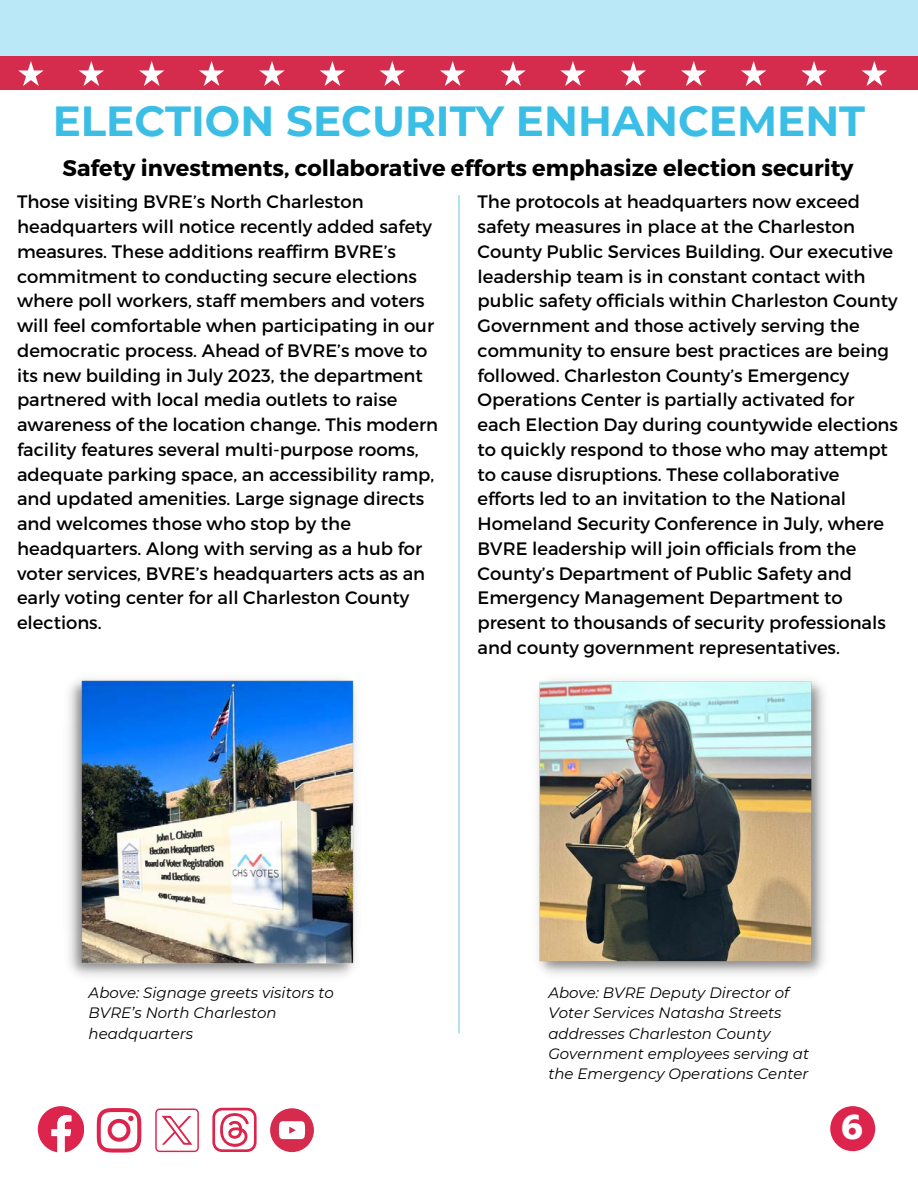
<style>
.page{position:relative;width:918px;height:1188px;background:#fff}
.page>*{position:absolute;margin:0;border:0;box-sizing:border-box;transform-origin:0 0}
.t1{font:700 42px "Montserrat";color:#3bbee6}
.t2{font:700 34.2px "Prompt";color:#fff}
.t3{font:700 22.5px "Montserrat";color:#000}
.t4{font:18px/24.8px "Montserrat";color:#000}
.t5{font:italic 15px/20.2px "Montserrat";color:#000}
</style>
<div class="page">
<div style="left:0;top:0;width:918px;height:61px;background:#bae8f6"></div>
<div style="left:0;top:56px;width:918px;height:34px;background:#d52b4d"></div>
<svg style="left:18px;top:61px;width:26px;height:25px"></svg>
<svg style="left:79px;top:61px;width:25px;height:25px"></svg>
<svg style="left:139px;top:61px;width:25px;height:25px"></svg>
<svg style="left:199px;top:61px;width:25px;height:25px"></svg>
<svg style="left:259px;top:61px;width:26px;height:25px"></svg>
<svg style="left:320px;top:61px;width:25px;height:25px"></svg>
<svg style="left:380px;top:61px;width:25px;height:25px"></svg>
<svg style="left:440px;top:61px;width:25px;height:25px"></svg>
<svg style="left:500px;top:61px;width:26px;height:25px"></svg>
<svg style="left:560px;top:61px;width:26px;height:25px"></svg>
<svg style="left:621px;top:61px;width:25px;height:25px"></svg>
<svg style="left:681px;top:61px;width:25px;height:25px"></svg>
<svg style="left:741px;top:61px;width:25px;height:25px"></svg>
<svg style="left:801px;top:61px;width:26px;height:25px"></svg>
<svg style="left:862px;top:61px;width:25px;height:25px"></svg>
<div style="left:830px;top:1106px;width:45px;height:45px;background:#dc244c;border-radius:50%"></div>
<svg style="left:97px;top:1108px;width:44px;height:45px"></svg>
<svg style="left:38px;top:1106px;width:46px;height:46px"></svg>
<svg style="left:155px;top:1109px;width:44px;height:43px"></svg>
<svg style="left:212px;top:1108px;width:44px;height:44px"></svg>
<svg style="left:270px;top:1108px;width:44px;height:44px"></svg>
<hr style="left:458px;top:195px;width:2px;height:838px;background:#76cce9">
<img style="left:69px;top:679px;width:287px;height:298px">
<img style="left:537px;top:679px;width:288px;height:296px">
<h1 class="t1" style="left:53px;top:95px;width:814px">ELECTION SECURITY ENHANCEMENT</h1>
<p class="t3" style="left:63px;top:154px;width:793px">Safety investments, collaborative efforts emphasize election security</p>
<p class="t4" style="left:17px;top:189px;width:423px">Those visiting BVRE’s North Charleston headquarters will notice recently added safety measures. These additions reaffirm BVRE’s commitment to conducting secure elections where poll workers, staff members and voters will feel comfortable when participating in our democratic process. Ahead of BVRE’s move to its new building in July 2023, the department partnered with local media outlets to raise awareness of the location change. This modern facility features several multi-purpose rooms, adequate parking space, an accessibility ramp, and updated amenities. Large signage directs and welcomes those who stop by the headquarters. Along with serving as a hub for voter services, BVRE’s headquarters acts as an early voting center for all Charleston County elections.</p>
<p class="t4" style="left:478px;top:189px;width:422px">The protocols at headquarters now exceed safety measures in place at the Charleston County Public Services Building. Our executive leadership team is in constant contact with public safety officials within Charleston County Government and those actively serving the community to ensure best practices are being followed. Charleston County’s Emergency Operations Center is partially activated for each Election Day during countywide elections to quickly respond to those who may attempt to cause disruptions. These collaborative efforts led to an invitation to the National Homeland Security Conference in July, where BVRE leadership will join officials from the County’s Department of Public Safety and Emergency Management Department to present to thousands of security professionals and county government representatives.</p>
<p class="t5" style="left:89px;top:983px;width:247px">Above: Signage greets visitors to<br>BVRE’s North Charleston headquarters</p>
<p class="t5" style="left:548px;top:983px;width:262px">Above: BVRE Deputy Director of<br>Voter Services Natasha Streets addresses Charleston County<br>Government employees serving at the Emergency Operations Center</p>
<h2 class="t2" style="left:842px;top:1101px;width:23px">6</h2>
</div>
